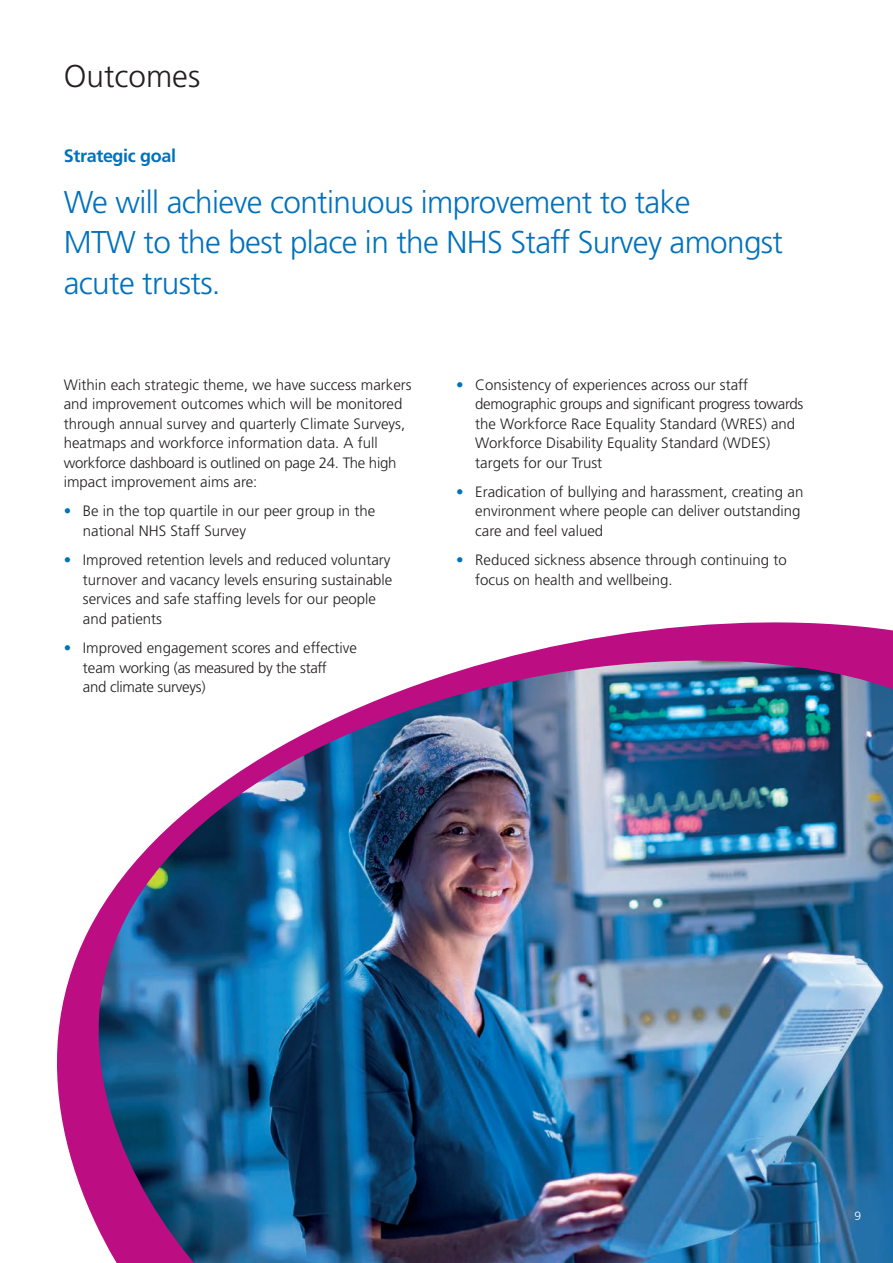
<style>
.page{position:relative;width:893px;height:1263px;background:#fff}
.page>*{position:absolute;margin:0;border:0;box-sizing:border-box;transform-origin:0 0}
.t1{font:300 31.5px/40.5px "Frutiger LT Pro";letter-spacing:-.02em;color:#0072bc}
.t2{font:300 31.5px "Frutiger LT Pro";color:#231f20}
.t3{font:700 18px "Frutiger LT Pro";letter-spacing:-.02em;color:#0072bc}
.t4{font:300 15px/19.5px "Frutiger LT Pro";color:#231f20}
.t5{font:300 15px/19.5px "Frutiger LT Pro";letter-spacing:-.02em;color:#231f20}
.t6{font:300 12px "Frutiger LT Pro";color:#fff}
.s1{color:#0072bc}
</style>
<div class="page">
<svg style="left:57px;top:622px;width:836px;height:521px"></svg>
<img style="left:67px;top:661px;width:826px;height:602px">
<p class="t2" style="left:64px;top:58px;width:138px">Outcomes</p>
<p class="t3" style="left:64px;top:145px;width:114px">Strategic goal</p>
<p class="t1" style="left:64px;top:182px;width:721px">We will achieve continuous improvement to take<br>MTW to the best place in the NHS Staff Survey amongst acute trusts.</p>
<p class="t4" style="left:64px;top:375px;width:349px">Within each strategic theme, we have success markers and improvement outcomes which will be monitored through annual survey and quarterly Climate Surveys, heatmaps and workforce information data. A full workforce dashboard is outlined on page 24. The high impact improvement aims are:</p>
<p class="t4" style="left:83px;top:502px;width:294px;text-indent:-19px"><span class="s1">•</span> Be in the top quartile in our peer group in the national NHS Staff Survey</p>
<p class="t4" style="left:83px;top:550px;width:311px;text-indent:-19px"><span class="s1">•</span> Improved retention levels and reduced voluntary turnover and vacancy levels ensuring sustainable services and safe staffing levels for our people and patients</p>
<p class="t5" style="left:83px;top:638px;width:276px;text-indent:-19px"><span class="s1">•</span> Improved engagement scores and effective team working (as measured by the staff<br>and climate surveys)</p>
<p class="t4" style="left:475px;top:375px;width:330px;text-indent:-19px"><span class="s1">•</span> Consistency of experiences across our staff demographic groups and significant progress towards the Workforce Race Equality Standard (WRES) and Workforce Disability Equality Standard (WDES) targets for our Trust</p>
<p class="t4" style="left:475px;top:482px;width:330px;text-indent:-19px"><span class="s1">•</span> Eradication of bullying and harassment, creating an environment where people can deliver outstanding care and feel valued</p>
<p class="t4" style="left:475px;top:550px;width:313px;text-indent:-19px"><span class="s1">•</span> Reduced sickness absence through continuing to focus on health and wellbeing.</p>
<p class="t6" style="left:854px;top:1209px;width:8px">9</p>
</div>
